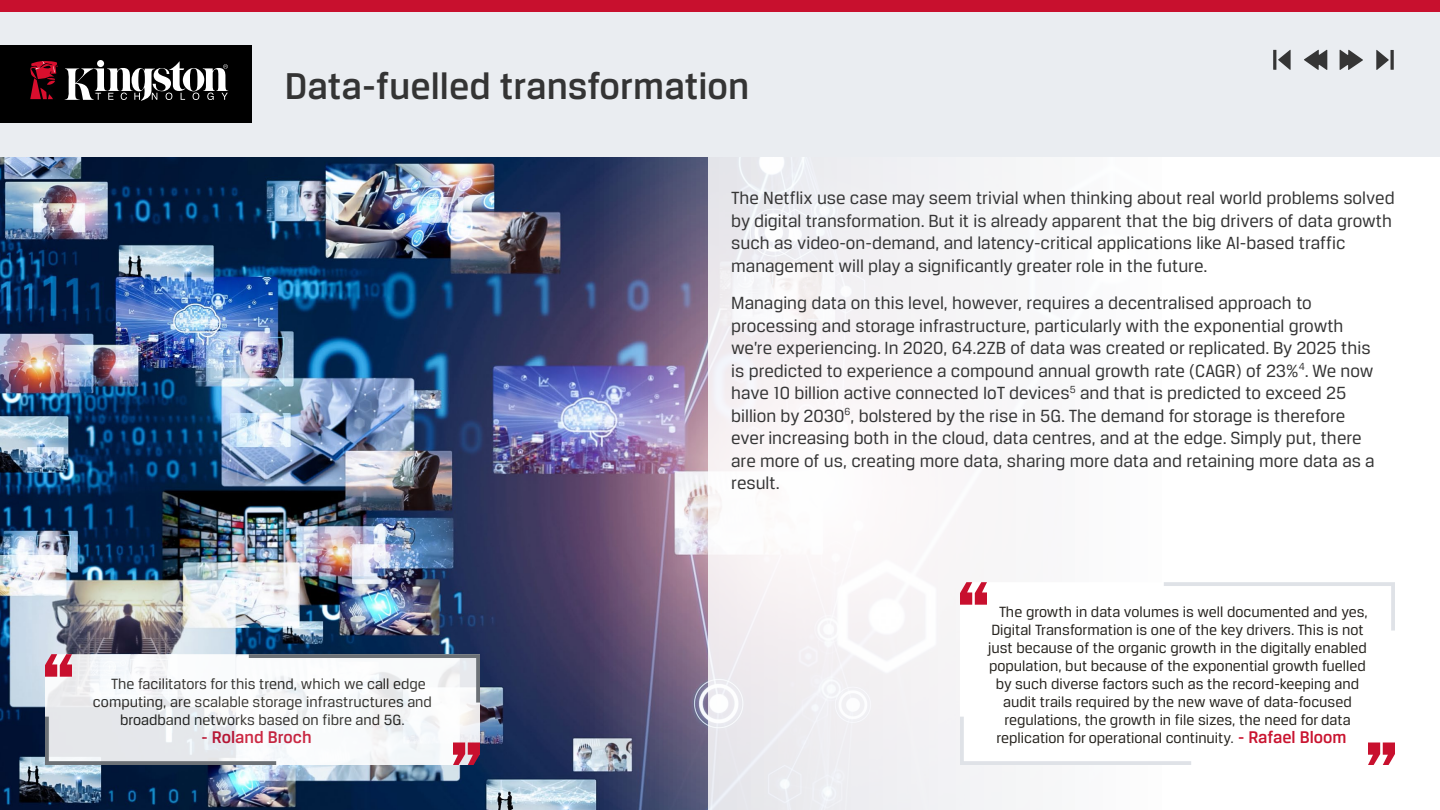
<style>
.page{position:relative;width:1440px;height:810px;background:#fff}
.page>*{position:absolute;margin:0;border:0;box-sizing:border-box;transform-origin:0 0}
.t1{font:500 39.75px "Breuer Text";color:#343434}
.t2{font:18.75px/22.5px "Breuer Text";color:#353535}
.t3{font:500 18px "Breuer Text";color:#c91430}
.t4{font:15.75px "Breuer Text";color:#26231e}
.s1{color:#343434}
.s2{font-weight:500;font-size:18px;color:#c91430}
</style>
<div class="page">
<img style="left:0;top:156px;width:709px;height:654px">
<div style="left:0;top:0;width:1440px;height:156px;background:#eaedf1"></div>
<div style="left:0;top:0;width:1440px;height:11px;background:#c8102e"></div>
<div style="left:0;top:45px;width:251px;height:78px;background:#000"></div>
<div style="left:97px;top:60px;width:7px;height:7px;background:#fff;border-radius:50%"></div>
<svg style="left:65px;top:62px;width:163px;height:39px"></svg>
<svg style="left:30px;top:61px;width:28px;height:39px"></svg>
<svg style="left:1304px;top:50px;width:23px;height:20px"></svg>
<svg style="left:1340px;top:50px;width:23px;height:20px"></svg>
<svg style="left:1273px;top:50px;width:18px;height:20px"></svg>
<svg style="left:1376px;top:50px;width:18px;height:20px"></svg>
<svg style="left:1368px;top:742px;width:27px;height:23px"></svg>
<svg style="left:960px;top:717px;width:231px;height:48px"></svg>
<svg style="left:1164px;top:582px;width:231px;height:49px"></svg>
<svg style="left:960px;top:582px;width:27px;height:23px"></svg>
<svg style="left:45px;top:654px;width:435px;height:111px"></svg>
<svg style="left:453px;top:742px;width:27px;height:23px"></svg>
<svg style="left:45px;top:717px;width:231px;height:48px"></svg>
<svg style="left:249px;top:654px;width:231px;height:49px"></svg>
<svg style="left:45px;top:654px;width:27px;height:23px"></svg>
<h1 class="t1" style="left:285px;top:64px;width:466px">Data-fuelled transformation</h1>
<p class="t4" style="left:111px;top:675px;width:316px">The facilitators for this trend, which we call edge</p>
<p class="t4" style="left:93px;top:693px;width:341px">computing, are scalable storage infrastructures and</p>
<p class="t4" style="left:120px;top:711px;width:286px">broadband networks based on fibre and 5G<span class="s1">.</span></p>
<p class="t3" style="left:201px;top:727px;width:112px">- Roland Broch</p>
<p class="t2" style="left:731px;top:186px;width:665px">The Netflix use case may seem trivial when thinking about real world problems solved by digital transformation. But it is already apparent that the big drivers of data growth such as video-on-demand, and latency-critical applications like AI-based traffic management will play a significantly greater role in the future.</p>
<p class="t2" style="left:731px;top:291px;width:645px">Managing data on this level, however, requires a decentralised approach to processing and storage infrastructure, particularly with the exponential growth we’re experiencing. In 2020, 64.2ZB of data was created or replicated. By 2025 this is predicted to experience a compound annual growth rate (CAGR) of 23%<sup>4</sup>. We now have 10 billion active connected IoT devices<sup>5</sup> and that is predicted to exceed 25 billion by 2030<sup>6</sup>, bolstered by the rise in 5G. The demand for storage is therefore ever increasing both in the cloud, data centres, and at the edge. Simply put, there are more of us, creating more data, sharing more data and retaining more data as a result.</p>
<p class="t4" style="left:999px;top:603px;width:370px">The growth in data volumes is well documented and yes,</p>
<p class="t4" style="left:991px;top:621px;width:374px">Digital Transformation is one of the key drivers. This is not</p>
<p class="t4" style="left:988px;top:639px;width:380px">just because of the organic growth in the digitally enabled</p>
<p class="t4" style="left:989px;top:657px;width:378px">population, but because of the exponential growth fuelled</p>
<p class="t4" style="left:996px;top:675px;width:365px">by such diverse factors such as the record-keeping and</p>
<p class="t4" style="left:1003px;top:693px;width:350px">audit trails required by the new wave of data-focused</p>
<p class="t4" style="left:1004px;top:711px;width:348px">regulations, the growth in file sizes, the need for data</p>
<p class="t4" style="left:996px;top:729px;width:352px">replication for operational continuity<span class="s1">.</span> <span class="s2">- Rafael Bloom</span></p>
</div>
